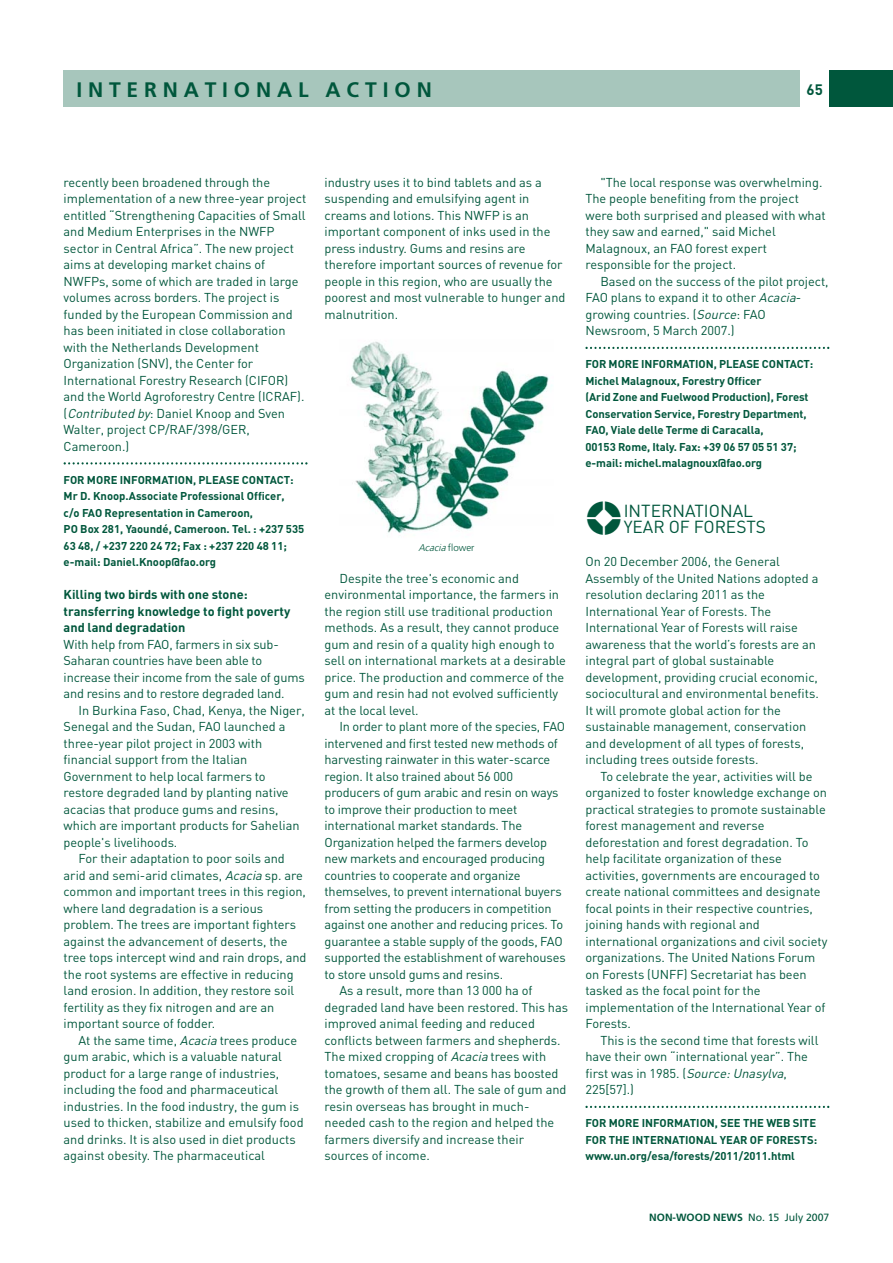
<style>
.page{position:relative;width:893px;height:1263px;background:#fff}
.page>*{position:absolute;margin:0;border:0;box-sizing:border-box;transform-origin:0 0}
.t1{font:39px "Ecology P01";color:#00573c}
.t2{font:21px "Freeway Demi";letter-spacing:.28em;color:#00573c}
.t3{font:17.25px/16.5px "DIN";color:#00573c}
.t4{font:700 15px "DIN";color:#00573c}
.t5{font:12.75px/16.5px "DIN";color:#00573c}
.t6{font:700 12.75px/16.5px "DIN";color:#00573c}
.t7{font:700 11.25px/16.5px "DIN";letter-spacing:-.005em;color:#00573c}
.t8{font:10.5px "Freeway Roman 1";color:#00573c}
.t9{font:italic 300 9.75px "Freeway";color:#00573c}
.s1{font-style:italic}
.s2{font-style:normal}
.s3{font-family:"Freeway Demi"}
</style>
<div class="page">
<div style="left:64px;top:70px;width:735px;height:36px;background:#a7c6bc"></div>
<div style="left:829px;top:70px;width:63px;height:36px;background:#00573c"></div>
<svg style="left:64px;top:462px;width:243px;height:3px"></svg>
<svg style="left:585px;top:347px;width:244px;height:2px"></svg>
<svg style="left:585px;top:1106px;width:244px;height:2px"></svg>
<img style="left:351px;top:341px;width:201px;height:192px">
<h2 class="t2" style="left:76px;top:81px;width:357px">INTERNATIONAL ACTION</h2>
<p class="t4" style="left:806px;top:84px;width:18px">65</p>
<p class="t5" style="left:64px;top:175px;width:244px">recently been broadened through the implementation of a new three-year project entitled “Strengthening Capacities of Small and Medium Enterprises in the NWFP sector in Central Africa”. The new project aims at developing market chains of NWFPs, some of which are traded in large volumes across borders. The project is funded by the European Commission and has been initiated in close collaboration with the Netherlands Development Organization (SNV), the Center for International Forestry Research (CIFOR) and the World Agroforestry Centre (ICRAF). (<span class="s1">Contributed by</span>: Daniel Knoop and Sven Walter, project CP/RAF/398/GER, Cameroon.)</p>
<p class="t7" style="left:64px;top:472px;width:242px">FOR MORE INFORMATION, PLEASE CONTACT:<br>Mr D. Knoop.Associate Professional Officer,<br>c/o FAO Representation in Cameroon,<br>PO Box 281, Yaoundé, Cameroon. Tel. : +237 535<br>63 48, / +237 220 24 72; Fax : +237 220 48 11; e-mail: Daniel.Knoop@fao.org</p>
<p class="t6" style="left:64px;top:587px;width:228px">Killing two birds with one stone: transferring knowledge to fight poverty and land degradation</p>
<p class="t5" style="left:64px;top:637px;width:243px">With help from FAO, farmers in six sub-Saharan countries have been able to increase their income from the sale of gums and resins and to restore degraded land.</p>
<p class="t5" style="left:78px;top:703px;width:228px">In Burkina Faso, Chad, Kenya, the Niger,</p>
<p class="t5" style="left:64px;top:720px;width:223px">Senegal and the Sudan, FAO launched a</p>
<p class="t5" style="left:64px;top:736px;width:200px">three-year pilot project in 2003 with</p>
<p class="t5" style="left:64px;top:753px;width:185px">financial support from the Italian</p>
<p class="t5" style="left:64px;top:769px;width:204px">Government to help local farmers to</p>
<p class="t5" style="left:64px;top:786px;width:226px">restore degraded land by planting native</p>
<p class="t5" style="left:64px;top:802px;width:216px">acacias that produce gums and resins,</p>
<p class="t5" style="left:64px;top:819px;width:237px">which are important products for Sahelian</p>
<p class="t5" style="left:64px;top:835px;width:115px">people's livelihoods.</p>
<p class="t5" style="left:78px;top:852px;width:208px">For their adaptation to poor soils and</p>
<p class="t5" style="left:64px;top:868px;width:241px">arid and semi-arid climates, <span class="s1">Acacia</span> sp. are</p>
<p class="t5" style="left:64px;top:885px;width:244px">common and important trees in this region,</p>
<p class="t5" style="left:64px;top:901px;width:201px">where land degradation is a serious</p>
<p class="t5" style="left:64px;top:918px;width:234px">problem. The trees are important fighters</p>
<p class="t5" style="left:64px;top:934px;width:225px">against the advancement of deserts, the</p>
<p class="t5" style="left:64px;top:951px;width:244px">tree tops intercept wind and rain drops, and</p>
<p class="t5" style="left:64px;top:967px;width:231px">the root systems are effective in reducing</p>
<p class="t5" style="left:64px;top:984px;width:232px">land erosion. In addition, they restore soil</p>
<p class="t5" style="left:64px;top:1000px;width:212px">fertility as they fix nitrogen and are an</p>
<p class="t5" style="left:64px;top:1017px;width:153px">important source of fodder.</p>
<p class="t5" style="left:78px;top:1033px;width:220px">At the same time, <span class="s1">Acacia</span>trees produce</p>
<p class="t5" style="left:64px;top:1050px;width:220px">gum arabic, which is a valuable natural</p>
<p class="t5" style="left:64px;top:1066px;width:217px">product for a large range of industries,</p>
<p class="t5" style="left:64px;top:1083px;width:216px">including the food and pharmaceutical</p>
<p class="t5" style="left:64px;top:1099px;width:237px">industries. In the food industry, the gum is</p>
<p class="t5" style="left:64px;top:1116px;width:241px">used to thicken, stabilize and emulsify food</p>
<p class="t5" style="left:64px;top:1132px;width:234px">and drinks. It is also used in diet products</p>
<p class="t5" style="left:64px;top:1149px;width:203px">against obesity. The pharmaceutical</p>
<p class="t5" style="left:324px;top:175px;width:242px">industry uses it to bind tablets and as a suspending and emulsifying agent in creams and lotions. This NWFP is an important component of inks used in the press industry. Gums and resins are therefore important sources of revenue for people in this region, who are usually the poorest and most vulnerable to hunger and malnutrition.</p>
<p class="t9" style="left:418px;top:544px;width:58px">Acacia<span class="s2">flower</span></p>
<p class="t5" style="left:324px;top:571px;width:243px;text-indent:15px">Despite the tree's economic and environmental importance, the farmers in the region still use traditional production methods. As a result, they cannot produce gum and resin of a quality high enough to sell on international markets at a desirable price. The production and commerce of the gum and resin had not evolved sufficiently at the local level.</p>
<p class="t5" style="left:339px;top:720px;width:227px">In order to plant more of the species, FAO</p>
<p class="t5" style="left:324px;top:736px;width:235px">intervened and first tested new methods of</p>
<p class="t5" style="left:324px;top:753px;width:227px">harvesting rainwater in this water-scarce</p>
<p class="t5" style="left:324px;top:769px;width:190px">region. It also trained about 56 000</p>
<p class="t5" style="left:324px;top:786px;width:235px">producers of gum arabic and resin on ways</p>
<p class="t5" style="left:324px;top:802px;width:194px">to improve their production to meet</p>
<p class="t5" style="left:324px;top:819px;width:199px">international market standards. The</p>
<p class="t5" style="left:324px;top:835px;width:224px">Organization helped the farmers develop</p>
<p class="t5" style="left:324px;top:852px;width:222px">new markets and encouraged producing</p>
<p class="t5" style="left:324px;top:868px;width:198px">countries to cooperate and organize</p>
<p class="t5" style="left:324px;top:885px;width:239px">themselves, to prevent international buyers</p>
<p class="t5" style="left:324px;top:901px;width:228px">from setting the producers in competition</p>
<p class="t5" style="left:324px;top:918px;width:240px">against one another and reducing prices. To</p>
<p class="t5" style="left:324px;top:934px;width:239px">guarantee a stable supply of the goods, FAO</p>
<p class="t5" style="left:324px;top:951px;width:243px">supported the establishment of warehouses</p>
<p class="t5" style="left:324px;top:967px;width:180px">to store unsold gums and resins.</p>
<p class="t5" style="left:339px;top:984px;width:194px">As a result, more than 13 000 ha of</p>
<p class="t5" style="left:324px;top:1000px;width:245px">degraded land have been restored. This has</p>
<p class="t5" style="left:324px;top:1017px;width:212px">improved animal feeding and reduced</p>
<p class="t5" style="left:324px;top:1033px;width:237px">conflicts between farmers and shepherds.</p>
<p class="t5" style="left:324px;top:1050px;width:223px">The mixed cropping of <span class="s1">Acacia</span>trees with</p>
<p class="t5" style="left:324px;top:1066px;width:235px">tomatoes, sesame and beans has boosted</p>
<p class="t5" style="left:324px;top:1083px;width:243px">the growth of them all. The sale of gum and</p>
<p class="t5" style="left:324px;top:1099px;width:206px">resin overseas has brought in much-</p>
<p class="t5" style="left:324px;top:1116px;width:231px">needed cash to the region and helped the</p>
<p class="t5" style="left:324px;top:1132px;width:201px">farmers diversify and increase their</p>
<p class="t5" style="left:324px;top:1149px;width:107px">sources of income.</p>
<p class="t5" style="left:585px;top:175px;width:242px;text-indent:15px">"The local response was overwhelming.<br>The people benefiting from the project were both surprised and pleased with what they saw and earned," said Michel Malagnoux, an FAO forest expert responsible for the project.</p>
<p class="t5" style="left:585px;top:274px;width:245px;text-indent:15px">Based on the success of the pilot project, FAO plans to expand it to other <span class="s1">Acacia&shy;</span>growing countries. (<span class="s1">Source</span>: FAO Newsroom, 5 March 2007.)</p>
<p class="t7" style="left:585px;top:357px;width:229px">FOR MORE INFORMATION, PLEASE CONTACT:<br>Michel Malagnoux, Forestry Officer<br>(Arid Zone and Fuelwood Production), Forest Conservation Service, Forestry Department, FAO, Viale delle Terme di Caracalla,<br>00153 Rome, Italy. Fax: +39 06 57 05 51 37; e-mail: michel.malagnoux@fao.org</p>
<h3 class="t3" style="left:623px;top:504px;width:144px">INTERNATIONAL<br>YEAR OF FORESTS</h3>
<p class="t5" style="left:585px;top:555px;width:235px">On 20 December 2006, the General Assembly of the United Nations adopted a resolution declaring 2011 as the International Year of Forests. The International Year of Forests will raise awareness that the world’s forests are an integral part of global sustainable development, providing crucial economic, sociocultural and environmental benefits.<br>It will promote global action for the sustainable management, conservation and development of all types of forests, including trees outside forests.</p>
<p class="t5" style="left:585px;top:769px;width:243px;text-indent:15px">To celebrate the year, activities will be organized to foster knowledge exchange on practical strategies to promote sustainable forest management and reverse deforestation and forest degradation. To help facilitate organization of these activities, governments are encouraged to create national committees and designate focal points in their respective countries, joining hands with regional and international organizations and civil society organizations. The United Nations Forum on Forests (UNFF) Secretariat has been tasked as the focal point for the implementation of the International Year of Forests.</p>
<p class="t5" style="left:585px;top:1033px;width:234px;text-indent:15px">This is the second time that forests will have their own “international year”. The<br>f i rst wa s i n 1 9 8 5 . ( <span class="s1">Source:Unasylva</span>,<br>225[57].)</p>
<p class="t7" style="left:585px;top:1116px;width:233px;text-align:justify">FOR MORE INFORMATION, SEE THE WEB SITE FOR THE INTERNATIONAL YEAR OF FORESTS: www.un.org/esa/forests/2011/2011.html</p>
<h1 class="t1" style="left:584px;top:502px;width:40px">%</h1>
<p class="t8" style="left:649px;top:1213px;width:181px"><span class="s3">NON-WOOD NEWS</span> No. 15 July 2007</p>
</div>
